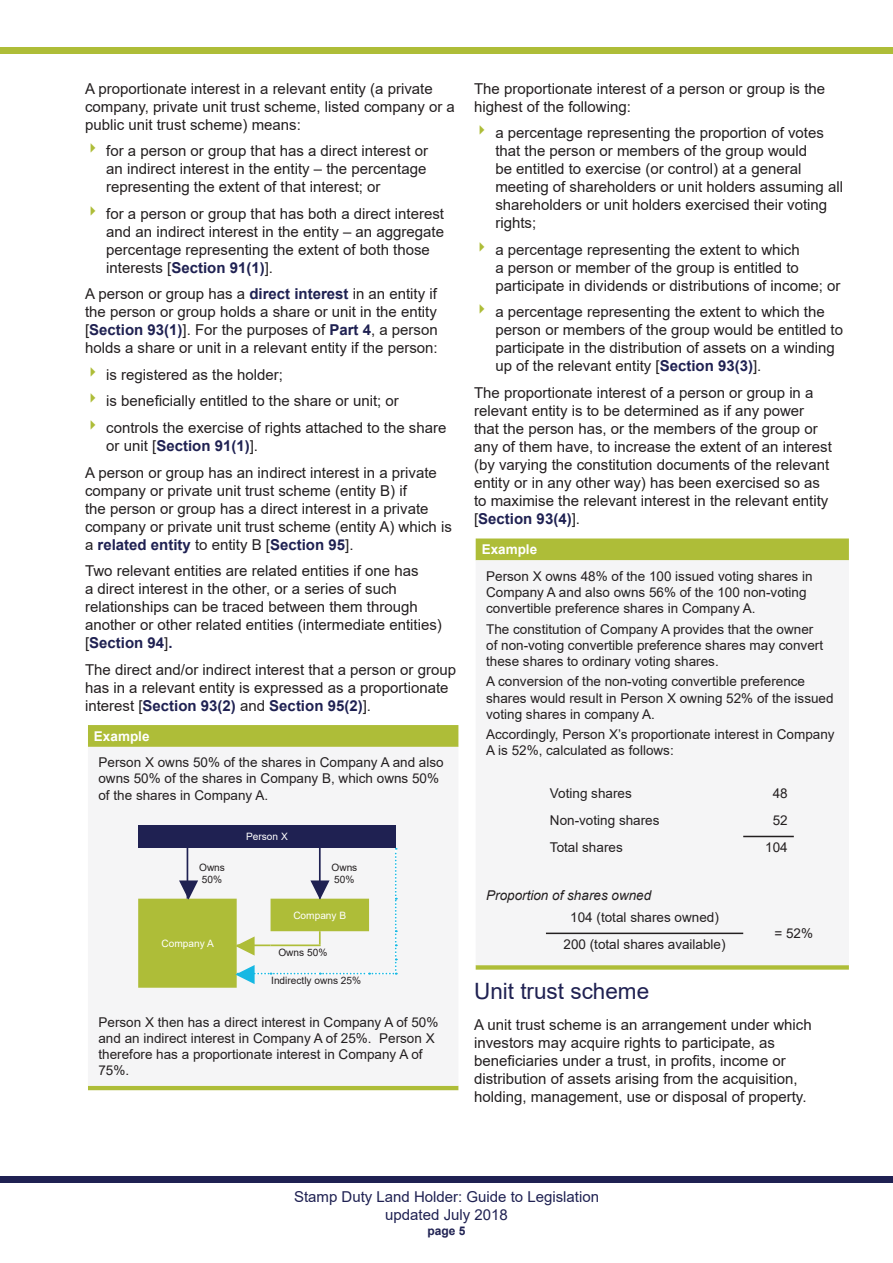
<style>
.page{position:relative;width:893px;height:1263px;background:#fff}
.page>*{position:absolute;margin:0;border:0;box-sizing:border-box;transform-origin:0 0}
.G2L_CONTENT_Header{font:22.5px "Arial";color:#1f2152}
.G2L_CONTENT_Text{font:15px/18px "Arial";color:#231f20}
.t1{font:15px/18px "Arial";color:#1f2152;text-align:center}
.G2L_EXAMPLE_Text__l{font:13.5px/16.2px "Arial";color:#231f20}
.G2L_EXAMPLE_Text__l-2{font:italic 13.5px "Arial";color:#231f20}
.TABLE_Heading__l{font:700 13.5px "Arial";color:#fff}
.t2{font:700 12px "Arial";color:#1f2152}
.t3{font:10.2px/12.1px "Arial";color:#231f20}
.t4{font:10.2px "Arial";color:#fff}
.s1{font-weight:700;color:#1f2152}
</style>
<div class="page">
<div style="left:0;top:1176px;width:893px;height:6px;background:#1f2152"></div>
<div style="left:0;top:47px;width:893px;height:7px;background:#aebd38"></div>
<svg style="left:88px;top:725px;width:370px;height:365px;background:#aebd39"></svg>
<div style="left:88px;top:747px;width:370px;height:339px;background:#f5f5f6"></div>
<svg style="left:476px;top:538px;width:373px;height:432px;background:#b1bf40"></svg>
<div style="left:476px;top:560px;width:373px;height:405px;background:#f5f5f6"></div>
<hr style="left:743px;top:836px;width:51px;height:1px;background:#231f20">
<hr style="left:546px;top:932px;width:197px;height:2px;background:#231f20">
<div style="left:138px;top:825px;width:258px;height:23px;background:#1f2152"></div>
<svg style="left:138px;top:848px;width:259px;height:140px"></svg>
<p class="G2L_CONTENT_Text" style="left:85px;top:80px;width:371px">A proportionate interest in a relevant entity (a private company, private unit trust scheme, listed company or a public unit trust scheme) means:</p>
<p class="G2L_CONTENT_Text" style="left:106px;top:142px;width:323px;text-align:justify">for a person or group that has a direct interest or an indirect interest in the entity – the percentage representing the extent of that interest; or</p>
<p class="G2L_CONTENT_Text" style="left:106px;top:205px;width:339px">for a person or group that has both a direct interest and an indirect interest in the entity – an aggregate percentage representing the extent of both those interests [<span class="s1">Section 91(1)</span>].</p>
<p class="G2L_CONTENT_Text" style="left:85px;top:285px;width:354px;text-align:justify">A person or group has a <span class="s1">direct interest</span> in an entity if the person or group holds a share or unit in the entity [<span class="s1">Section 93(1)</span>]. For the purposes of <span class="s1">Part 4</span>, a person holds a share or unit in a relevant entity if the person:</p>
<p class="G2L_CONTENT_Text" style="left:106px;top:366px;width:178px">is registered as the holder;</p>
<p class="G2L_CONTENT_Text" style="left:106px;top:392px;width:294px">is beneficially entitled to the share or unit; or</p>
<p class="G2L_CONTENT_Text" style="left:106px;top:419px;width:342px">controls the exercise of rights attached to the share or unit [<span class="s1">Section 91(1)</span>].</p>
<p class="G2L_CONTENT_Text" style="left:85px;top:463px;width:368px">A person or group has an indirect interest in a private company or private unit trust scheme (entity B) if<br>the person or group has a direct interest in a private company or private unit trust scheme (entity A) which is a <span class="s1">related entity</span> to entity B [<span class="s1">Section 95</span>].</p>
<p class="G2L_CONTENT_Text" style="left:85px;top:562px;width:358px">Two relevant entities are related entities if one has<br>a direct interest in the other, or a series of such relationships can be traced between them through another or other related entities (intermediate entities) [<span class="s1">Section 94</span>]<span class="s1">.</span></p>
<p class="G2L_CONTENT_Text" style="left:85px;top:660px;width:373px">The direct and/or indirect interest that a person or group has in a relevant entity is expressed as a proportionate interest [<span class="s1">Section 93(2)</span> and <span class="s1">Section 95(2)</span>].</p>
<p class="TABLE_Heading__l" style="left:94px;top:727px;width:57px">Example</p>
<p class="G2L_EXAMPLE_Text__l" style="left:98px;top:754px;width:347px">Person X owns 50% of the shares in Company A and also owns 50% of the shares in Company B, which owns 50% of the shares in Company A.</p>
<p class="t4" style="left:246px;top:829px;width:43px">Person X</p>
<p class="t3" style="left:199px;top:861px;width:27px">Owns<br>50%</p>
<p class="t3" style="left:331px;top:861px;width:27px">Owns<br>50%</p>
<p class="t4" style="left:162px;top:936px;width:54px">Company A</p>
<p class="t4" style="left:293px;top:908px;width:54px">Company B</p>
<p class="t3" style="left:278px;top:946px;width:50px">Owns 50%</p>
<p class="t3" style="left:271px;top:975px;width:92px">Indirectly owns 25%</p>
<p class="G2L_EXAMPLE_Text__l" style="left:98px;top:1014px;width:341px">Person X then has a direct interest in Company A of 50% and an indirect interest in Company A of 25%. Person X therefore has a proportionate interest in Company A of 75%.</p>
<p class="G2L_CONTENT_Text" style="left:474px;top:80px;width:353px">The proportionate interest of a person or group is the highest of the following:</p>
<p class="G2L_CONTENT_Text" style="left:495px;top:124px;width:349px">a percentage representing the proportion of votes that the person or members of the group would<br>be entitled to exercise (or control) at a general meeting of shareholders or unit holders assuming all shareholders or unit holders exercised their voting rights;</p>
<p class="G2L_CONTENT_Text" style="left:495px;top:241px;width:347px">a percentage representing the extent to which<br>a person or member of the group is entitled to participate in dividends or distributions of income; or</p>
<p class="G2L_CONTENT_Text" style="left:495px;top:303px;width:349px">a percentage representing the extent to which the person or members of the group would be entitled to participate in the distribution of assets on a winding up of the relevant entity [<span class="s1">Section 93(3)</span>].</p>
<p class="G2L_CONTENT_Text" style="left:474px;top:384px;width:359px">The proportionate interest of a person or group in a relevant entity is to be determined as if any power that the person has, or the members of the group or any of them have, to increase the extent of an interest (by varying the constitution documents of the relevant entity or in any other way) has been exercised so as to maximise the relevant interest in the relevant entity [<span class="s1">Section 93(4)</span>].</p>
<p class="TABLE_Heading__l" style="left:482px;top:540px;width:57px">Example</p>
<p class="G2L_EXAMPLE_Text__l" style="left:486px;top:568px;width:328px">Person X owns 48% of the 100 issued voting shares in<br>Company A and also owns 56% of the 100 non-voting convertible preference shares in Company A.</p>
<p class="G2L_EXAMPLE_Text__l" style="left:486px;top:621px;width:338px">The constitution of Company A provides that the owner of non-voting convertible preference shares may convert these shares to ordinary voting shares.</p>
<p class="G2L_EXAMPLE_Text__l" style="left:486px;top:673px;width:349px">A conversion of the non-voting convertible preference shares would result in Person X owning 52% of the issued voting shares in company A.</p>
<p class="G2L_EXAMPLE_Text__l" style="left:486px;top:726px;width:350px">Accordingly, Person X’s proportionate interest in Company<br>A is 52%, calculated as follows:</p>
<p class="G2L_EXAMPLE_Text__l" style="left:550px;top:785px;width:83px">Voting shares</p>
<p class="G2L_EXAMPLE_Text__l" style="left:773px;top:785px;width:17px">48</p>
<p class="G2L_EXAMPLE_Text__l" style="left:550px;top:812px;width:111px">Non-voting shares</p>
<p class="G2L_EXAMPLE_Text__l" style="left:773px;top:812px;width:17px">52</p>
<p class="G2L_EXAMPLE_Text__l" style="left:550px;top:839px;width:74px">Total shares</p>
<p class="G2L_EXAMPLE_Text__l" style="left:765px;top:839px;width:24px">104</p>
<p class="G2L_EXAMPLE_Text__l-2" style="left:486px;top:886px;width:167px">Proportion of shares owned</p>
<p class="G2L_EXAMPLE_Text__l" style="left:570px;top:909px;width:150px">104 (total shares owned)</p>
<p class="G2L_EXAMPLE_Text__l" style="left:774px;top:925px;width:40px">= 52%</p>
<p class="G2L_EXAMPLE_Text__l" style="left:563px;top:936px;width:164px">200 (total shares available)</p>
<p class="G2L_CONTENT_Header" style="left:474px;top:976px;width:177px">Unit trust scheme</p>
<p class="G2L_CONTENT_Text" style="left:474px;top:1015px;width:339px">A unit trust scheme is an arrangement under which investors may acquire rights to participate, as beneficiaries under a trust, in profits, income or distribution of assets arising from the acquisition, holding, management, use or disposal of property.</p>
<p class="t1" style="left:294px;top:1188px;width:307px">Stamp Duty Land Holder: Guide to Legislation updated July 2018</p>
<p class="t2" style="left:428px;top:1222px;width:40px">page 5</p>
</div>
